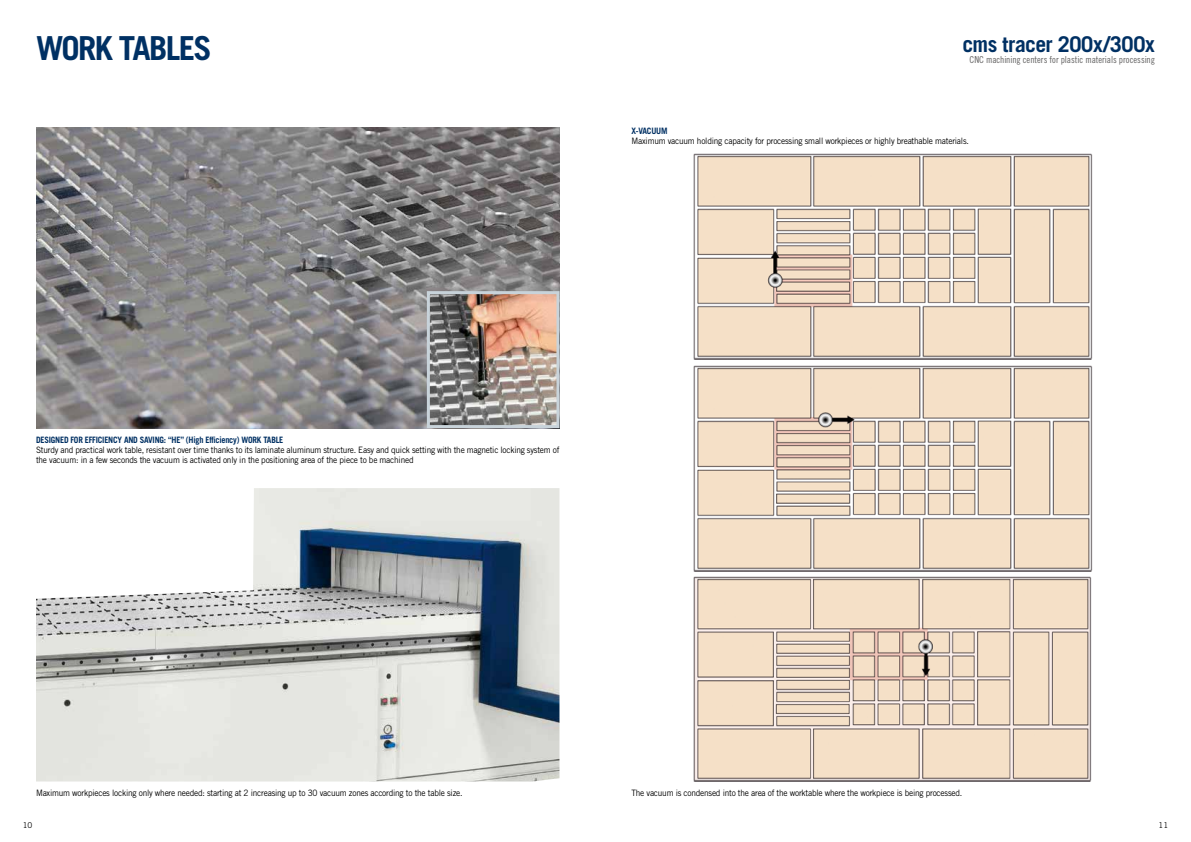
<style>
.page{position:relative;width:1191px;height:842px;background:#fff}
.page>*{position:absolute;margin:0;border:0;box-sizing:border-box;transform-origin:0 0}
.t1{font:700 33.1px "Trade Gothic LT Std";letter-spacing:-.055em;color:#003063}
.t2{font:700 21.7px "Trade Gothic LT Std";letter-spacing:-.02em;color:#003063}
.t3{font:9.6px "Trade Gothic LT Std Cn 18";letter-spacing:-.005em;color:#646363}
.t4{font:8.8px/10px "Trade Gothic LT Std";letter-spacing:-.025em;color:#000;scale:.94 1}
.t5{font:700 8.8px "Trade Gothic LT Std";letter-spacing:-.025em;color:#003063;scale:.94 1}
.t6{font:8px "Trade Gothic LT Std";color:#000}
</style>
<div class="page">
<img style="left:36px;top:128px;width:523px;height:300px">
<img style="left:694px;top:154px;width:398px;height:205px">
<img style="left:694px;top:366px;width:398px;height:205px">
<img style="left:694px;top:577px;width:397px;height:204px">
<img style="left:36px;top:488px;width:523px;height:293px">
<img style="left:431px;top:295px;width:124px;height:129px">
<div style="left:427px;top:291px;width:132px;height:137px;border:3px solid #c8d3da"></div>
<h1 class="t1" style="left:36px;top:28px;width:177px">WORK TABLES</h1>
<h2 class="t2" style="left:962px;top:31px;width:194px">cms tracer 200x/300x</h2>
<p class="t3" style="left:969px;top:54px;width:187px">CNC machining centers for plastic materials processing</p>
<p class="t5" style="left:631px;top:125px;width:40px">X-VACUUM</p>
<p class="t4" style="left:631px;top:136px;width:360px">Maximum vacuum holding capacity for processing small workpieces or highly breathable materials.</p>
<p class="t5" style="left:36px;top:434px;width:265px">DESIGNED FOR EFFICIENCY AND SAVING: “HE” (High Efficiency) WORK TABLE</p>
<p class="t4" style="left:36px;top:445px;width:558px">Sturdy and practical work table, resistant over time thanks to its laminate aluminum structure. Easy and quick setting with the magnetic locking system of the vacuum: in a few seconds the vacuum is activated only in the positioning area of the piece to be machined</p>
<p class="t4" style="left:36px;top:788px;width:455px">Maximum workpieces locking only where needed: starting at 2 increasing up to 30 vacuum zones according to the table size.</p>
<p class="t4" style="left:631px;top:788px;width:353px">The vacuum is condensed into the area of the worktable where the workpiece is being processed.</p>
<p class="t6" style="left:23px;top:820px;width:11px">10</p>
<p class="t6" style="left:1158px;top:820px;width:11px">11</p>
</div>
